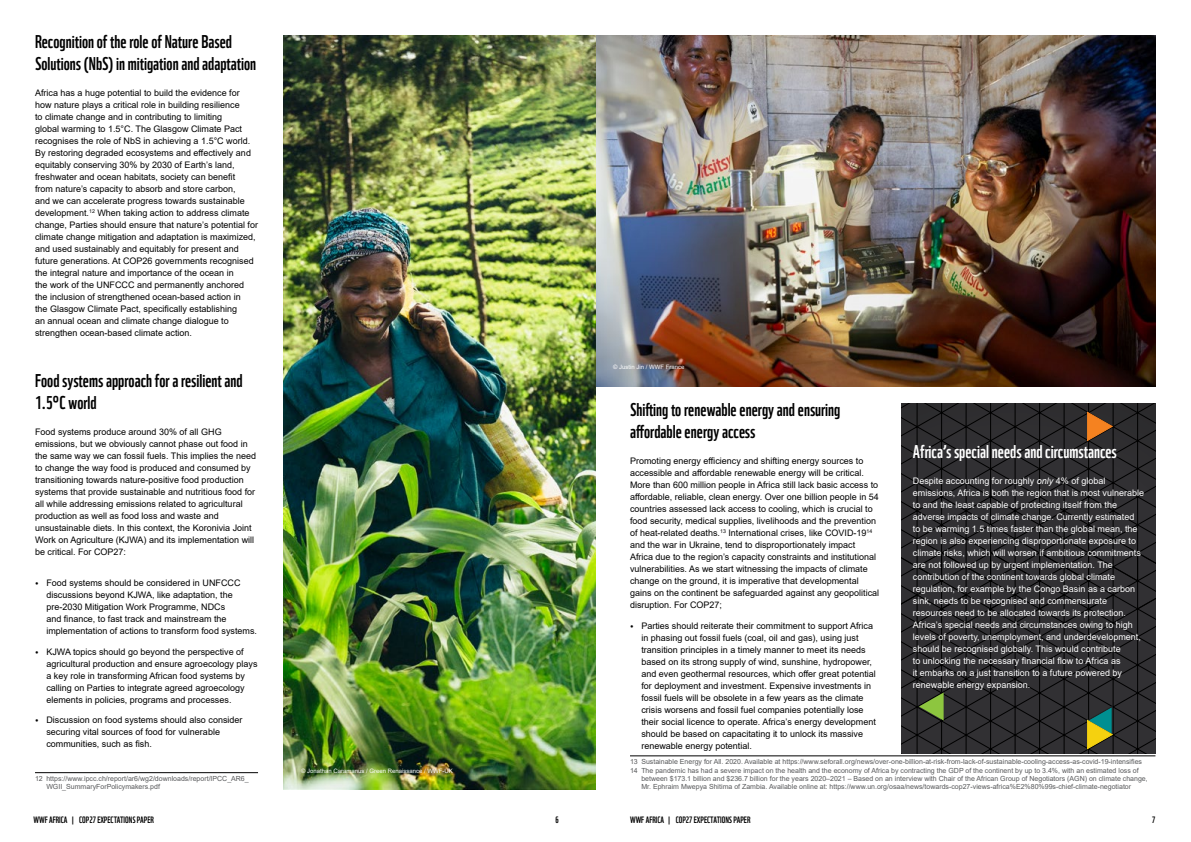
<style>
.page{position:relative;width:1191px;height:842px;background:#fff}
.page>*{position:absolute;margin:0;border:0;box-sizing:border-box;transform-origin:0 0}
.t1{font:18px/22px "WWF";color:#000}
.t2{font:18px "WWF";color:#fff}
.t3{font:9px/12px "Arial";color:#000}
.t4{font:9px/12px "Arial";color:#fff}
.t5{font:9px "WWF";color:#000}
.t6{font:7px/8.4px "Arial";color:#58595b}
.t7{font:6px "Arial";color:#fff}
.s1{font-family:"Georgia"}
.s2{font-style:italic}
</style>
<div class="page">
<img style="left:595px;top:35px;width:561px;height:352px">
<hr style="left:35px;top:772px;width:223px;height:1px;background:#000">
<hr style="left:630px;top:755px;width:525px;height:1px;background:#000">
<img style="left:283px;top:36px;width:312px;height:753px">
<svg style="left:901px;top:403px;width:255px;height:350px;background:#2c2b2c"></svg>
<h1 class="t1" style="left:35px;top:29px;width:223px">Recognition of the role of Nature Based<br>Solutions (NbS) in mitigation and adaptation</h1>
<p class="t3" style="left:35px;top:87px;width:224px">Africa has a huge potential to build the evidence for how nature plays a critical role in building resilience<br>to climate change and in contributing to limiting<br>global warming to 1.5°C. The Glasgow Climate Pact recognises the role of NbS in achieving a 1.5°C world.<br>By restoring degraded ecosystems and effectively and equitably conserving 30% by 2030 of Earth’s land, freshwater and ocean habitats, society can benefit<br>from nature’s capacity to absorb and store carbon,<br>and we can accelerate progress towards sustainable development.<sup>12</sup> When taking action to address climate change, Parties should ensure that nature’s potential for climate change mitigation and adaptation is maximized, and used sustainably and equitably for present and future generations. At COP26 governments recognised the integral nature and importance of the ocean in<br>the work of the UNFCCC and permanently anchored the inclusion of strengthened ocean-based action in<br>the Glasgow Climate Pact, specifically establishing<br>an annual ocean and climate change dialogue to strengthen ocean-based climate action.</p>
<h1 class="t1" style="left:35px;top:367px;width:209px">Food systems approach for a resilient and<br>1.5°C world</h1>
<p class="t3" style="left:35px;top:425px;width:222px">Food systems produce around 30% of all GHG emissions, but we obviously cannot phase out food in the same way we can fossil fuels. This implies the need to change the way food is produced and consumed by transitioning towards nature-positive food production systems that provide sustainable and nutritious food for all while addressing emissions related to agricultural production as well as food loss and waste and unsustainable diets. In this context, the Koronivia Joint Work on Agriculture (KJWA) and its implementation will be critical. For COP27:</p>
<p class="t3" style="left:46px;top:577px;width:212px;text-indent:-11px"><span class="s1">•</span> Food systems should be considered in UNFCCC discussions beyond KJWA, like adaptation, the pre-2030 Mitigation Work Programme, NDCs<br>and finance, to fast track and mainstream the implementation of actions to transform food systems.</p>
<p class="t3" style="left:46px;top:645px;width:213px;text-indent:-11px"><span class="s1">•</span> KJWA topics should go beyond the perspective of agricultural production and ensure agroecology plays a key role in transforming African food systems by calling on Parties to integrate agreed agroecology elements in policies, programs and processes.</p>
<p class="t3" style="left:46px;top:714px;width:198px;text-indent:-11px"><span class="s1">•</span> Discussion on food systems should also consider securing vital sources of food for vulnerable communities, such as fish.</p>
<p class="t6" style="left:46px;top:774px;width:204px;text-indent:-11px">12 https://www.ipcc.ch/report/ar6/wg2/downloads/report/IPCC_AR6_<br>WGII_SummaryForPolicymakers.pdf</p>
<p class="t7" style="left:301px;top:766px;width:153px">© Jonathan Caramanus / Green Renaissance / WWF-UK</p>
<p class="t7" style="left:613px;top:363px;width:73px">© Justin Jin / WWF France</p>
<h1 class="t1" style="left:630px;top:397px;width:212px">Shifting to renewable energy and ensuring affordable energy access</h1>
<p class="t3" style="left:630px;top:455px;width:251px">Promoting energy efficiency and shifting energy sources to accessible and affordable renewable energy will be critical.<br>More than 600 million people in Africa still lack basic access to affordable, reliable, clean energy. Over one billion people in 54 countries assessed lack access to cooling, which is crucial to food security, medical supplies, livelihoods and the prevention of heat-related deaths.<sup>13</sup> International crises, like COVID-19<sup>14 </sup>and the war in Ukraine, tend to disproportionately impact Africa due to the region’s capacity constraints and institutional vulnerabilities. As we start witnessing the impacts of climate change on the ground, it is imperative that developmental gains on the continent be safeguarded against any geopolitical disruption. For COP27;</p>
<p class="t3" style="left:641px;top:619px;width:236px;text-indent:-11px"><span class="s1">•</span> Parties should reiterate their commitment to support Africa in phasing out fossil fuels (coal, oil and gas), using just transition principles in a timely manner to meet its needs based on its strong supply of wind, sunshine, hydropower, and even geothermal resources, which offer great potential for deployment and investment. Expensive investments in fossil fuels will be obsolete in a few years as the climate crisis worsens and fossil fuel companies potentially lose their social licence to operate. Africa’s energy development should be based on capacitating it to unlock its massive renewable energy potential.</p>
<p class="t6" style="left:630px;top:757px;width:513px">13 Sustainable Energy for All. 2020. Available at https://www.seforall.org/news/over-one-billion-at-risk-from-lack-of-sustainable-cooling-access-as-covid-19-intensifies</p>
<p class="t6" style="left:630px;top:766px;width:510px">14 The pandemic has had a severe impact on the health and the economy of Africa by contracting the GDP of the continent by up to 3.4%, with an estimated loss of</p>
<p class="t6" style="left:641px;top:774px;width:508px">between $173.1 billion and $236.7 billion for the years 2020–2021 – Based on an interview with Chair of the African Group of Negotiators (AGN) on climate change,</p>
<p class="t6" style="left:641px;top:783px;width:491px">Mr. Ephraim Mwepya Shitima of Zambia. Available online at: https://www.un.org/osaa/news/towards-cop27-views-africa%E2%80%99s-chief-climate-negotiator</p>
<h1 class="t2" style="left:913px;top:437px;width:205px">Africa’s special needs and circumstances</h1>
<p class="t4" style="left:913px;top:475px;width:233px">Despite accounting for roughly <span class="s2">only</span> 4% of global emissions, Africa is both the region that is most vulnerable to and the least capable of protecting itself from the adverse impacts of climate change. Currently estimated to be warming 1.5 times faster than the global mean, the region is also experiencing disproportionate exposure to climate risks, which will worsen if ambitious commitments are not followed up by urgent implementation. The contribution of the continent towards global climate regulation, for example by the Congo Basin as a carbon sink, needs to be recognised and commensurate resources need to be allocated towards its protection.<br>Africa’s special needs and circumstances owing to high levels of poverty, unemployment, and underdevelopment, should be recognised globally. This would contribute<br>to unlocking the necessary financial flow to Africa as<br>it embarks on a just transition to a future powered by renewable energy expansion.</p>
<p class="t5" style="left:33px;top:812px;width:122px">WWF AFRICA | COP27 EXPECTATIONS PAPER</p>
<p class="t5" style="left:555px;top:812px;width:5px">6</p>
<p class="t5" style="left:630px;top:812px;width:122px">WWF AFRICA | COP27 EXPECTATIONS PAPER</p>
<p class="t5" style="left:1152px;top:812px;width:5px">7</p>
</div>
